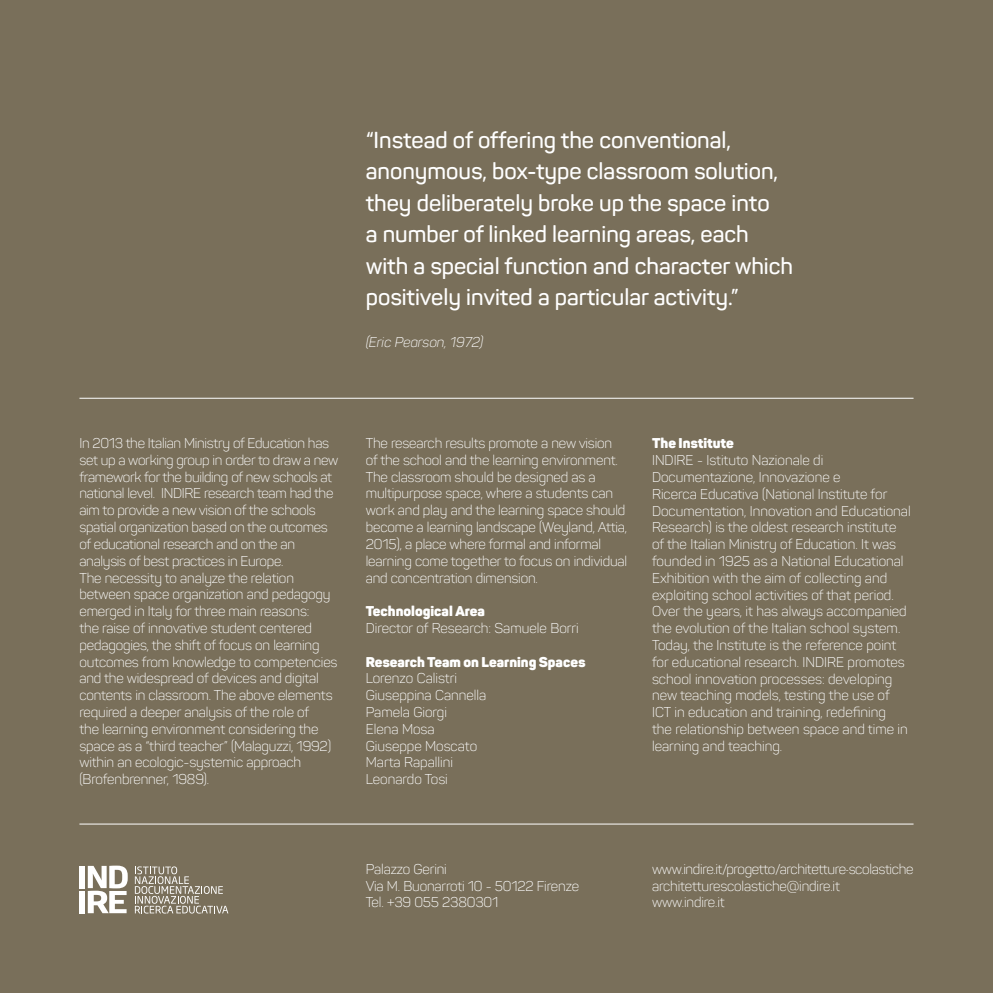
<style>
.page{position:relative;width:993px;height:993px;background:#fff}
.page>*{position:absolute;margin:0;border:0;box-sizing:border-box;transform-origin:0 0}
.t1{font:600 22.75px/31.5px "Panton";color:#fff}
.t2{font:300 14px/16.8px "Panton";letter-spacing:-.01em;color:#fff}
.t3{font:900 14px "Panton";color:#fff}
.t4{font:italic 300 14px "Panton";color:#fff}
</style>
<div class="page">
<div style="left:0;top:0;width:992px;height:992px;background:#796f5a"></div>
<hr style="left:79px;top:823px;width:834px;height:1px;background:#fff">
<hr style="left:79px;top:398px;width:834px;height:1px;background:#fff">
<svg style="left:135px;top:866px;width:93px;height:47px;background:#928a7a"></svg>
<div style="left:79px;top:865px;width:6px;height:22px;background:#fff"></div>
<div style="left:79px;top:890px;width:6px;height:22px;background:#fff"></div>
<svg style="left:88px;top:865px;width:40px;height:47px"></svg>
<p class="t1" style="left:365px;top:124px;width:429px">“Instead of offering the conventional, anonymous, box-type classroom solution, they deliberately broke up the space into<br>a number of linked learning areas, each with a special function and character which positively invited a particular activity.”</p>
<p class="t4" style="left:365px;top:333px;width:119px">(Eric Pearson, 1972)</p>
<p class="t2" style="left:79px;top:434px;width:260px">In 2013 the Italian Ministry of Education has set up a working group in order to draw a new framework for the building of new schools at national level. INDIRE research team had the aim to provide a new vision of the schools spatial organization based on the outcomes of educational research and on the an analysis of best practices in Europe.<br>The necessity to analyze the relation between space organization and pedagogy emerged in Italy for three main reasons:<br>the raise of innovative student centered pedagogies, the shift of focus on learning outcomes from knowledge to competencies and the widespread of devices and digital contents in classroom. The above elements required a deeper analysis of the role of<br>the learning environment considering the space as a “third teacher” (Malaguzzi, 1992) within an ecologic-systemic approach (Brofenbrenner, 1989).</p>
<p class="t2" style="left:365px;top:434px;width:263px">The research results promote a new vision of the school and the learning environment.<br>The classroom should be designed as a multipurpose space, where a students can work and play and the learning space should become a learning landscape (Weyland, Attia, 2015), a place where formal and informal learning come together to focus on individual and concentration dimension.</p>
<p class="t3" style="left:365px;top:602px;width:120px">Technological Area</p>
<p class="t2" style="left:365px;top:619px;width:214px">Director of Research: Samuele Borri</p>
<p class="t3" style="left:365px;top:652px;width:221px">Research Team on Learning Spaces</p>
<p class="t2" style="left:365px;top:669px;width:122px">Lorenzo Calistri<br>Giuseppina Cannella<br>Pamela Giorgi<br>Elena Mosa<br>Giuseppe Moscato<br>Marta Rapallini<br>Leonardo Tosi</p>
<p class="t3" style="left:651px;top:434px;width:83px">The Institute</p>
<p class="t2" style="left:651px;top:451px;width:260px">INDIRE - Istituto Nazionale di Documentazione, Innovazione e<br>Ricerca Educativa (National Institute for Documentation, Innovation and Educational Research) is the oldest research institute of the Italian Ministry of Education. It was founded in 1925 as a National Educational Exhibition with the aim of collecting and exploiting school activities of that period.<br>Over the years, it has always accompanied the evolution of the Italian school system.<br>Today, the Institute is the reference point for educational research. INDIRE promotes school innovation processes: developing new teaching models, testing the use of ICT in education and training, redefining<br>the relationship between space and time in learning and teaching.</p>
<p class="t2" style="left:365px;top:860px;width:215px">Palazzo Gerini<br>Via M. Buonarroti 10 - 50122 Firenze<br>Tel. +39 055 2380301</p>
<p class="t2" style="left:651px;top:860px;width:263px">www.indire.it/progetto/architetture-scolastiche architetturescolastiche@indire.it www.indire.it</p>
</div>
